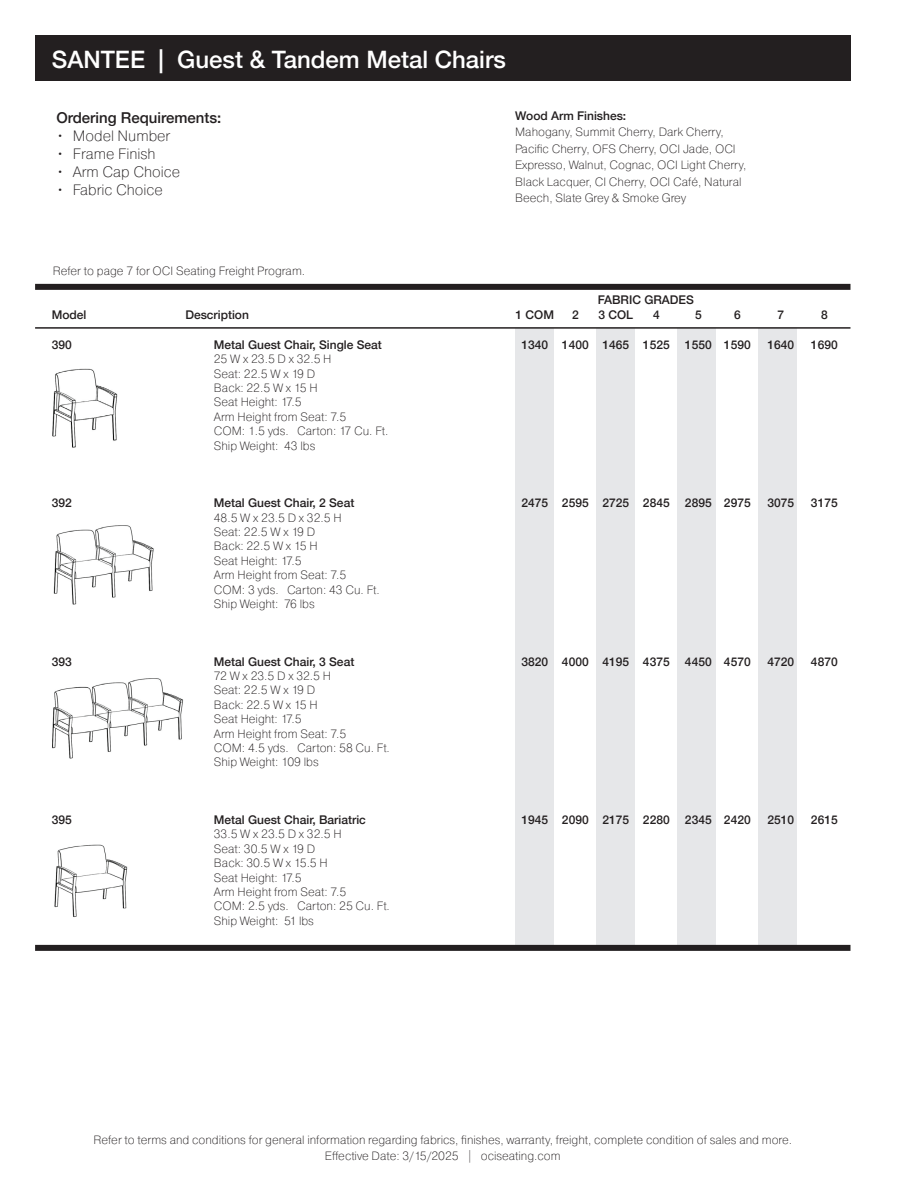
<style>
.page{position:relative;width:918px;height:1188px;background:#fff}
.page>*{position:absolute;margin:0;border:0;box-sizing:border-box;transform-origin:0 0}
.t1{font:500 24px "Helvetica Neue";color:#fff}
.t2{font:200 15px "Pragmatica";color:#231f20}
.t3{font:500 15px "Helvetica Neue";color:#231f20}
.t4{font:200 12px/14.4px "Pragmatica";color:#231f20}
.t5{font:500 12px "Helvetica Neue";color:#231f20}
</style>
<div class="page">
<div style="left:35px;top:35px;width:815px;height:46px;background:#231f20"></div>
<div style="left:35px;top:284px;width:815px;height:6px;background:#231f20"></div>
<div style="left:515px;top:328px;width:39px;height:620px;background:#e6e7e9"></div>
<div style="left:596px;top:328px;width:39px;height:620px;background:#e6e7e9"></div>
<div style="left:677px;top:328px;width:39px;height:620px;background:#e6e7e9"></div>
<div style="left:758px;top:328px;width:39px;height:620px;background:#e6e7e9"></div>
<div style="left:35px;top:945px;width:815px;height:6px;background:#231f20"></div>
<hr style="left:35px;top:327px;width:815px;height:2px;background:#231f20">
<img style="left:52px;top:368px;width:66px;height:80px">
<img style="left:53px;top:525px;width:101px;height:80px">
<img style="left:52px;top:678px;width:132px;height:81px">
<img style="left:54px;top:844px;width:74px;height:73px">
<h1 class="t1" style="left:52px;top:40px;width:456px">SANTEE | Guest &amp; Tandem Metal Chairs</h1>
<p class="t3" style="left:56px;top:105px;width:167px">Ordering Requirements:</p>
<p class="t2" style="left:56px;top:126px;width:116px">• Model Number</p>
<p class="t2" style="left:56px;top:144px;width:101px">• Frame Finish</p>
<p class="t2" style="left:56px;top:162px;width:125px">• Arm Cap Choice</p>
<p class="t2" style="left:56px;top:180px;width:108px">• Fabric Choice</p>
<p class="t5" style="left:515px;top:106px;width:113px">Wood Arm Finishes:</p>
<p class="t4" style="left:515px;top:123px;width:233px;line-height:16.5px">Mahogany, Summit Cherry, Dark Cherry, Pacific Cherry, OFS Cherry, OCI Jade, OCI Expresso, Walnut, Cognac, OCI Light Cherry, Black Lacquer, CI Cherry, OCI Café, Natural Beech, Slate Grey &amp; Smoke Grey</p>
<p class="t4" style="left:53px;top:263px;width:254px">Refer to page 7 for OCI Seating Freight Program.</p>
<p class="t5" style="left:598px;top:290px;width:98px">FABRIC GRADES</p>
<p class="t5" style="left:52px;top:305px;width:36px">Model</p>
<p class="t5" style="left:185px;top:305px;width:65px">Description</p>
<p class="t5" style="left:516px;top:305px;width:40px">1 COM</p>
<p class="t5" style="left:572px;top:305px;width:8px">2</p>
<p class="t5" style="left:598px;top:305px;width:36px">3 COL</p>
<p class="t5" style="left:653px;top:305px;width:8px">4</p>
<p class="t5" style="left:695px;top:305px;width:8px">5</p>
<p class="t5" style="left:734px;top:305px;width:8px">6</p>
<p class="t5" style="left:778px;top:305px;width:8px">7</p>
<p class="t5" style="left:821px;top:305px;width:8px">8</p>
<p class="t5" style="left:52px;top:335px;width:22px">390</p>
<p class="t5" style="left:214px;top:335px;width:170px">Metal Guest Chair, Single Seat</p>
<p class="t5" style="left:521px;top:335px;width:150px">1340 1400 1465 1525</p>
<p class="t5" style="left:685px;top:335px;width:67px">1550 1590</p>
<p class="t5" style="left:767px;top:335px;width:28px">1640</p>
<p class="t5" style="left:811px;top:335px;width:28px">1690</p>
<p class="t4" style="left:214px;top:352px;width:176px">25 W x 23.5 D x 32.5 H<br>Seat: 22.5 W x 19 D<br>Back: 22.5 W x 15 H<br>Seat Height: 17.5<br>Arm Height from Seat: 7.5<br>COM: 1.5 yds. Carton: 17 Cu. Ft.<br>Ship Weight: 43 lbs</p>
<p class="t5" style="left:52px;top:493px;width:22px">392</p>
<p class="t5" style="left:214px;top:493px;width:142px">Metal Guest Chair, 2 Seat</p>
<p class="t5" style="left:521px;top:493px;width:150px">2475 2595 2725 2845</p>
<p class="t5" style="left:685px;top:493px;width:67px">2895 2975</p>
<p class="t5" style="left:767px;top:493px;width:28px">3075</p>
<p class="t5" style="left:811px;top:493px;width:28px">3175</p>
<p class="t4" style="left:214px;top:510px;width:168px">48.5 W x 23.5 D x 32.5 H<br>Seat: 22.5 W x 19 D<br>Back: 22.5 W x 15 H<br>Seat Height: 17.5<br>Arm Height from Seat: 7.5<br>COM: 3 yds. Carton: 43 Cu. Ft.<br>Ship Weight: 76 lbs</p>
<p class="t5" style="left:52px;top:652px;width:22px">393</p>
<p class="t5" style="left:214px;top:652px;width:142px">Metal Guest Chair, 3 Seat</p>
<p class="t5" style="left:521px;top:652px;width:150px">3820 4000 4195 4375</p>
<p class="t5" style="left:685px;top:652px;width:67px">4450 4570</p>
<p class="t5" style="left:767px;top:652px;width:28px">4720</p>
<p class="t5" style="left:811px;top:652px;width:28px">4870</p>
<p class="t4" style="left:214px;top:668px;width:178px">72 W x 23.5 D x 32.5 H<br>Seat: 22.5 W x 19 D<br>Back: 22.5 W x 15 H<br>Seat Height: 17.5<br>Arm Height from Seat: 7.5<br>COM: 4.5 yds. Carton: 58 Cu. Ft.<br>Ship Weight: 109 lbs</p>
<p class="t5" style="left:52px;top:810px;width:22px">395</p>
<p class="t5" style="left:214px;top:810px;width:154px">Metal Guest Chair, Bariatric</p>
<p class="t5" style="left:521px;top:810px;width:150px">1945 2090 2175 2280</p>
<p class="t5" style="left:685px;top:810px;width:67px">2345 2420</p>
<p class="t5" style="left:767px;top:810px;width:28px">2510</p>
<p class="t5" style="left:811px;top:810px;width:28px">2615</p>
<p class="t4" style="left:214px;top:827px;width:178px">33.5 W x 23.5 D x 32.5 H<br>Seat: 30.5 W x 19 D<br>Back: 30.5 W x 15.5 H<br>Seat Height: 17.5<br>Arm Height from Seat: 7.5<br>COM: 2.5 yds. Carton: 25 Cu. Ft.<br>Ship Weight: 51 lbs</p>
<p class="t4" style="left:93px;top:1131px;width:700px;line-height:16.5px;text-align:center">Refer to terms and conditions for general information regarding fabrics, finishes, warranty, freight, complete condition of sales and more.<br>Effective Date: 3/15/2025 | ociseating.com</p>
</div>
